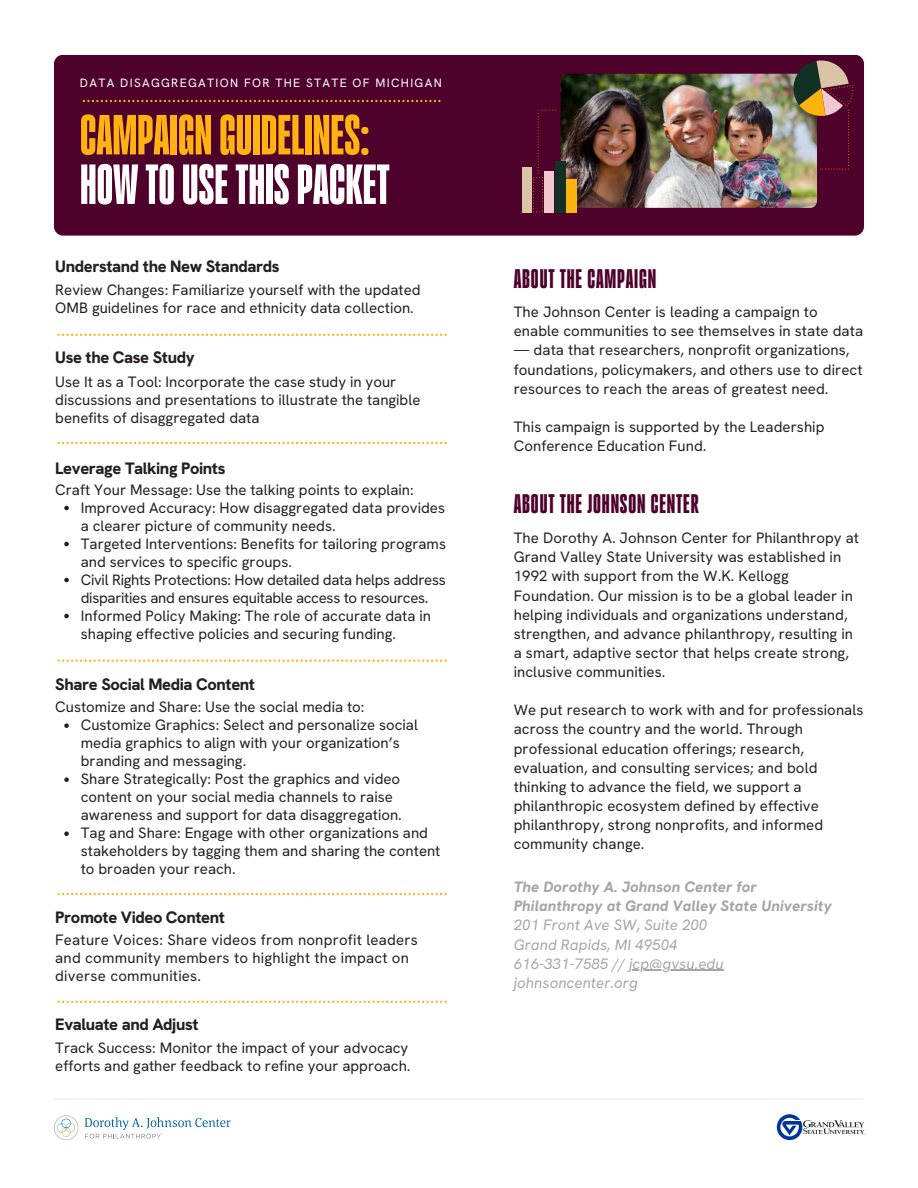
<style>
.page{position:relative;width:918px;height:1188px;background:#fff}
.page>*{position:absolute;margin:0;border:0;box-sizing:border-box;transform-origin:0 0}
.t1{font:700 60px/49.5px "Gazzetta";color:#ffb210}
.t2{font:700 28.65px "Gazzetta";letter-spacing:.03em;color:#4e022b}
.t3{font:800 16.5px "Hanken Grotesk";letter-spacing:-.025em;color:#231f20}
.t4{font:15px/19.2px "Hanken Grotesk";color:#231f20}
.t5{font:italic 800 15px/19.2px "Hanken Grotesk";letter-spacing:.005em;color:#a6a6a6}
.t6{font:15px/18px "Hanken Grotesk";letter-spacing:-.02em;color:#231f20}
.t7{font:italic 15px "Hanken Grotesk";letter-spacing:.005em;color:#a6a6a6}
.t8{font:12px "Hanken Grotesk";letter-spacing:.11em;color:#fff}
.s1{color:#fff}
.s2{font-weight:400}
</style>
<div class="page">
<hr style="left:629px;top:970px;width:95px;height:1px;background:#a6a6a6">
<hr style="left:55px;top:1098px;width:808px;height:2px;background:#ecebe5">
<svg style="left:777px;top:1114px;width:88px;height:26px"></svg>
<svg style="left:54px;top:1115px;width:24px;height:25px"></svg>
<svg style="left:85px;top:1117px;width:146px;height:22px"></svg>
<svg style="left:64px;top:506px;width:5px;height:4px"></svg>
<svg style="left:64px;top:542px;width:5px;height:4px"></svg>
<svg style="left:64px;top:578px;width:5px;height:4px"></svg>
<svg style="left:64px;top:614px;width:5px;height:4px"></svg>
<svg style="left:64px;top:723px;width:5px;height:5px"></svg>
<svg style="left:64px;top:777px;width:5px;height:5px"></svg>
<svg style="left:64px;top:831px;width:5px;height:5px"></svg>
<svg style="left:58px;top:1001px;width:389px;height:2px"></svg>
<svg style="left:58px;top:893px;width:389px;height:2px"></svg>
<svg style="left:58px;top:660px;width:389px;height:2px"></svg>
<svg style="left:58px;top:442px;width:389px;height:2px"></svg>
<svg style="left:58px;top:334px;width:389px;height:2px"></svg>
<div style="left:54px;top:55px;width:810px;height:181px;background:#4e022b;border-radius:9px"></div>
<img style="left:561px;top:74px;width:256px;height:134px;border-radius:7px">
<div style="left:556px;top:161px;width:9px;height:51px;background:#123024"></div>
<div style="left:567px;top:180px;width:9px;height:32px;background:#ffb30f"></div>
<div style="left:522px;top:168px;width:10px;height:44px;background:#dbc4a6"></div>
<svg style="left:533px;top:110px;width:23px;height:102px"></svg>
<img style="left:793px;top:60px;width:60px;height:110px">
<svg style="left:83px;top:100px;width:358px;height:2px"></svg>
<h4 class="t8" style="left:80px;top:75px;width:363px">DATA DISAGGREGATION FOR THE STATE OF MICHIGAN</h4>
<p class="t1" style="left:80px;top:112px;width:311px">CAMPAIGNGUIDELINES:<br><span class="s1">HOW TOUSE THISPACKET</span></p>
<p class="t3" style="left:55px;top:255px;width:226px">Understand the New Standards</p>
<h4 class="t4" style="left:55px;top:280px;width:367px;line-height:18px">Review Changes: Familiarize yourself with the updated<br>OMB guidelines for race and ethnicity data collection.</h4>
<p class="t3" style="left:55px;top:347px;width:141px">Use the Case Study</p>
<p class="t4" style="left:55px;top:373px;width:367px;line-height:18px">Use It as a Tool: Incorporate the case study in your discussions and presentations to illustrate the tangible benefits of disaggregated data</p>
<p class="t3" style="left:55px;top:458px;width:172px">Leverage Talking Points</p>
<p class="t4" style="left:55px;top:480px;width:360px">Craft Your Message: Use the talking points to explain:</p>
<h3 class="t4" style="left:81px;top:498px;width:366px;line-height:18px">Improved Accuracy: How disaggregated data provides a clearer picture of community needs.</h3>
<h4 class="t4" style="left:81px;top:534px;width:367px;line-height:18px">Targeted Interventions: Benefits for tailoring programs and services to specific groups.</h4>
<p class="t6" style="left:81px;top:570px;width:367px">Civil Rights Protections: How detailed data helps address disparities and ensures equitable access to resources.</p>
<p class="t4" style="left:81px;top:606px;width:352px;line-height:18px">Informed Policy Making: The role of accurate data in shaping effective policies and securing funding.</p>
<h2 class="t3" style="left:55px;top:673px;width:201px">Share Social Media Content</h2>
<h3 class="t4" style="left:55px;top:697px;width:311px">Customize and Share: Use the social media to:</h3>
<h4 class="t4" style="left:81px;top:716px;width:339px;line-height:18px">Customize Graphics: Select and personalize social media graphics to align with your organization’s branding and messaging.</h4>
<h3 class="t4" style="left:81px;top:770px;width:323px;line-height:18px">Share Strategically: Post the graphics and video content on your social media channels to raise awareness and support for data disaggregation.</h3>
<h4 class="t4" style="left:81px;top:824px;width:361px;line-height:18px">Tag and Share: Engage with other organizations and stakeholders by tagging them and sharing the content to broaden your reach.</h4>
<h4 class="t3" style="left:55px;top:906px;width:171px">Promote Video Content</h4>
<h4 class="t4" style="left:55px;top:931px;width:364px;line-height:18px">Feature Voices: Share videos from nonprofit leaders and community members to highlight the impact on diverse communities.</h4>
<h4 class="t3" style="left:55px;top:1014px;width:145px">Evaluate and Adjust</h4>
<h2 class="t4" style="left:55px;top:1039px;width:357px;line-height:18px">Track Success: Monitor the impact of your advocacy efforts and gather feedback to refine your approach.</h2>
<h3 class="t2" style="left:514px;top:265px;width:144px">ABOUT THE CAMPAIGN</h3>
<h4 class="t4" style="left:514px;top:302px;width:351px">The Johnson Center is leading a campaign to enable communities to see themselves in state data</h4>
<h4 class="t4" style="left:514px;top:341px;width:350px">— data that researchers, nonprofit organizations, foundations, policymakers, and others use to direct resources to reach the areas of greatest need.</h4>
<h3 class="t4" style="left:514px;top:417px;width:312px">This campaign is supported by the Leadership<br>Conference Education Fund.</h3>
<h4 class="t2" style="left:514px;top:491px;width:186px">ABOUT THE JOHNSON CENTER</h4>
<p class="t4" style="left:514px;top:528px;width:347px">The Dorothy A. Johnson Center for Philanthropy at Grand Valley State University was established in 1992 with support from the W.K. Kellogg Foundation. Our mission is to be a global leader in helping individuals and organizations understand, strengthen, and advance philanthropy, resulting in a smart, adaptive sector that helps create strong, inclusive communities.</p>
<h1 class="t4" style="left:514px;top:700px;width:351px">We put research to work with and for professionals across the country and the world. Through professional education offerings; research, evaluation, and consulting services; and bold thinking to advance the field, we support a philanthropic ecosystem defined by effective philanthropy, strong nonprofits, and informed community change.</h1>
<p class="t5" style="left:514px;top:877px;width:320px">The Dorothy A. Johnson Center for<br>Philanthropy at Grand Valley State University<br><span class="s2">201 Front Ave SW, Suite 200<br>Grand Rapids, MI 49504<br>616-331-7585 // jcp@gvsu.edu</span></p>
<h3 class="t7" style="left:514px;top:973px;width:126px">johnsoncenter.org</h3>
</div>
